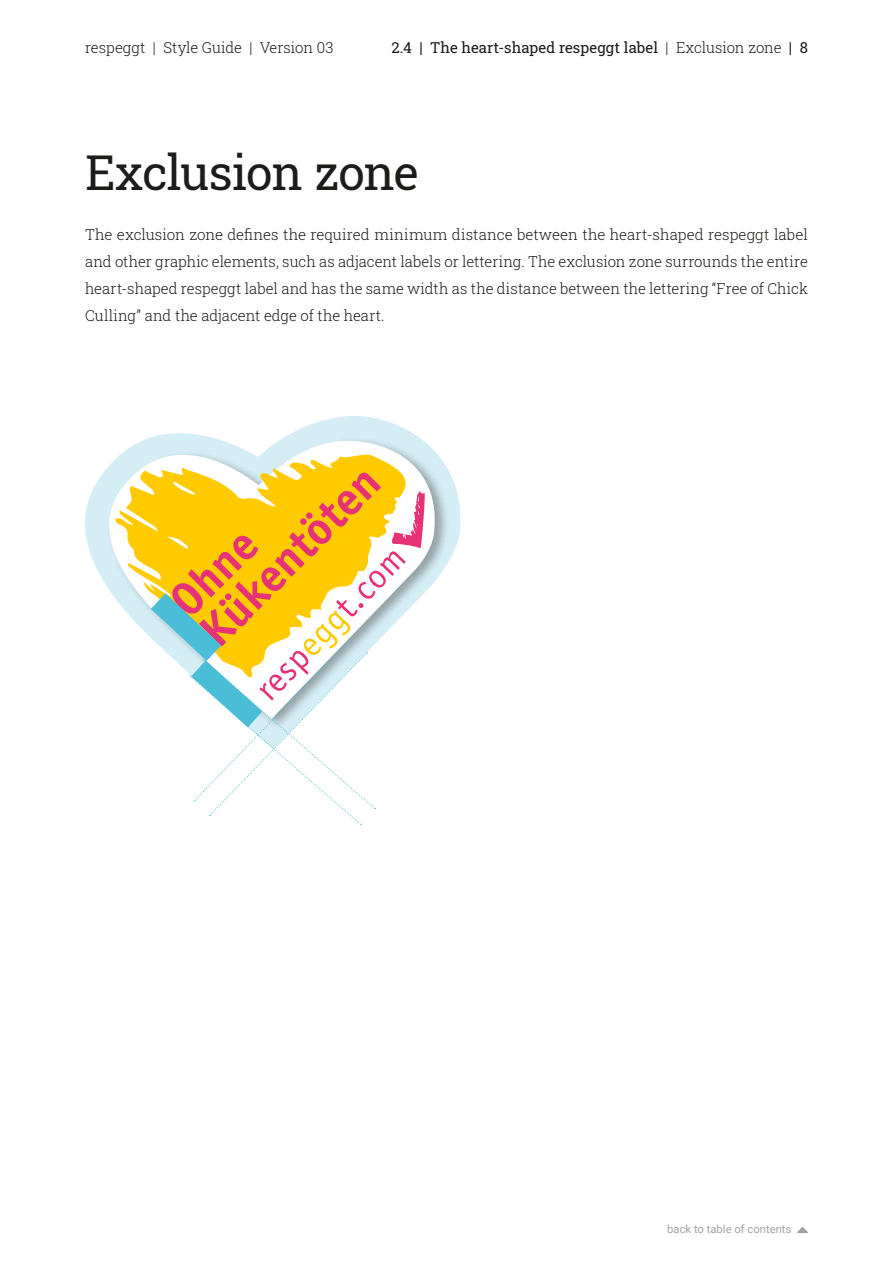
<style>
.page{position:relative;width:893px;height:1263px;background:#fff}
.page>*{position:absolute;margin:0;border:0;box-sizing:border-box;transform-origin:0 0}
.t1{font:48px "Roboto Slab";letter-spacing:-.025em;color:#1c1c1a}
.t2{font:300 15px/27px "Roboto Slab";color:#1c1c1a;text-align:justify}
.t3{font:15px "Roboto Slab";letter-spacing:.005em;color:#1c1c1a}
.t4{font:11.25px "Roboto";color:#a0a1a3}
.s1{font-weight:300}
</style>
<div class="page">
<svg style="left:85px;top:416px;width:376px;height:144px"></svg>
<div style="left:107px;top:436px;width:342px;height:294px;background:#1c1c1a;opacity:.35"></div>
<svg style="left:87px;top:428px;width:356px;height:291px"></svg>
<svg style="left:115px;top:452px;width:296px;height:226px"></svg>
<svg style="left:151px;top:471px;width:275px;height:354px"></svg>
<svg style="left:797px;top:1227px;width:11px;height:6px"></svg>
<p class="t2" style="left:85px;top:33px;width:250px">respeggt | Style Guide | Version 03</p>
<p class="t3" style="left:391px;top:37px;width:418px">2.4 | The heart-shaped respeggt label <span class="s1">| Exclusion zone</span> | 8</p>
<h1 class="t1" style="left:85px;top:139px;width:335px">Exclusion zone</h1>
<p class="t2" style="left:85px;top:220px;width:724px">The exclusion zone defines the required minimum distance between the heart-shaped respeggt label and other graphic elements, such as adjacent labels or lettering. The exclusion zone surrounds the entire heart-shaped respeggt label and has the same width as the distance between the lettering “Free of Chick Culling” and the adjacent edge of the heart.</p>
<p class="t4" style="left:667px;top:1221px;width:126px">back to table of contents</p>
</div>
